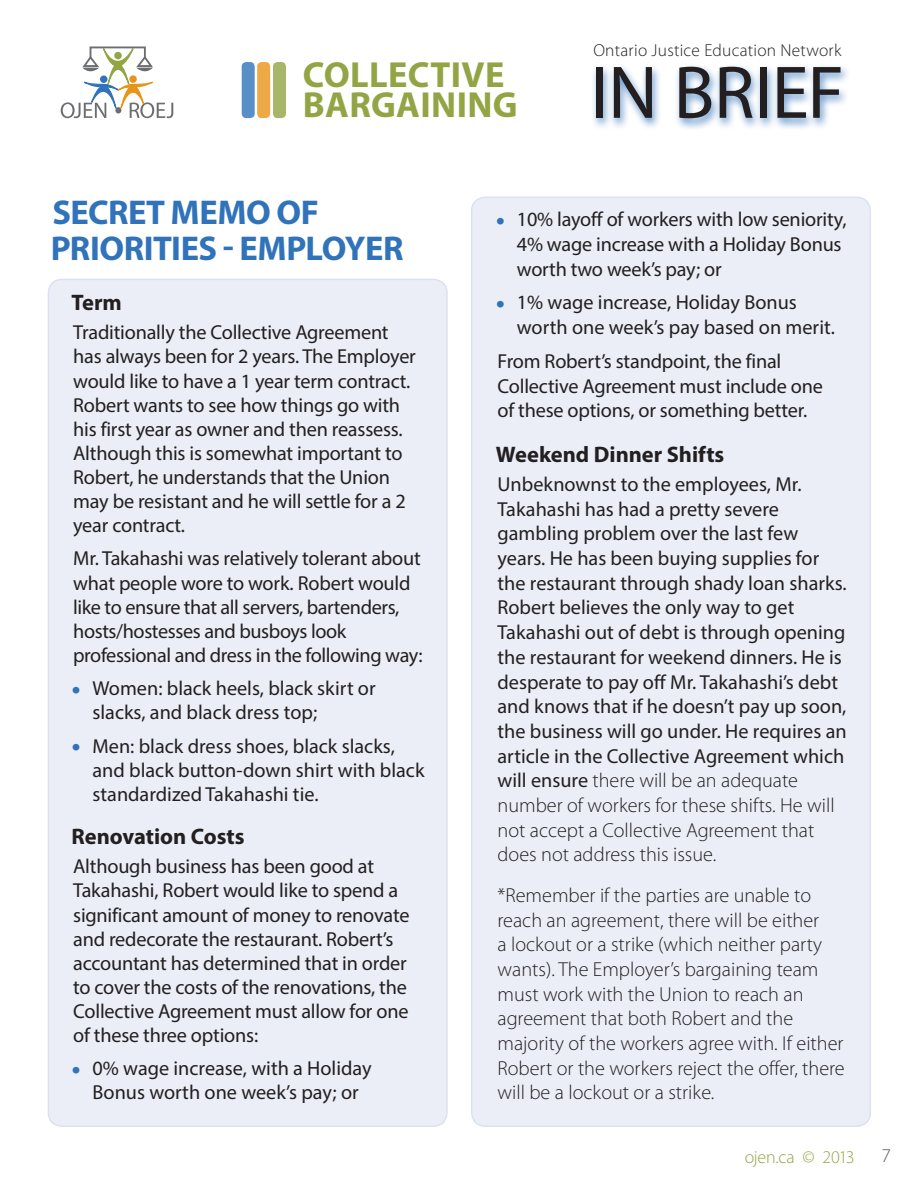
<style>
.page{position:relative;width:918px;height:1188px;background:#fff}
.page>*{position:absolute;margin:0;border:0;box-sizing:border-box;transform-origin:0 0}
.section_heading{font:75.3px "Myriad Pro";letter-spacing:-.01em;color:#231f20}
.t1{font:700 36.45px/30.2px "Myriad Pro";letter-spacing:.01em;color:#93a445}
.Body_text{font:700 34.5px/36.2px "Myriad Pro";letter-spacing:-.015em;color:#3073ba}
.Subheads{font:700 22.5px "Myriad Pro";letter-spacing:-.005em;color:#231f20}
.Body_TExt_Box_2{font:20.25px/24.2px "Myriad Pro";letter-spacing:-.01em;color:#231f20}
.Body_TExt_Box_2-2{font:300 20.25px/24.8px "Myriad Pro";color:#231f20}
.t2{font:300 19.5px "Myriad Pro";color:#57585a}
.t3{font:300 18px "Myriad Pro";letter-spacing:-.015em;color:#93a445}
.t4{font:300 17.4px "Myriad Pro";letter-spacing:.015em;color:#231f20}
.s1{font-weight:300;font-size:37.5px;color:#3073ba}
.s2{font-weight:300}
</style>
<div class="page">
<div style="left:472px;top:197px;width:398px;height:929px;background:#ebeef7;border-radius:14px"></div>
<div style="left:471px;top:197px;width:400px;height:930px;border:2px solid #97aad7;border-radius:14px"></div>
<div style="left:48px;top:279px;width:399px;height:847px;background:#ebeef7;border-radius:14px"></div>
<div style="left:48px;top:279px;width:400px;height:848px;border:2px solid #97aad7;border-radius:14px"></div>
<div style="left:591px;top:63px;width:260px;height:68px;background:#3073ba;opacity:.75"></div>
<svg style="left:61px;top:46px;width:112px;height:72px"></svg>
<div style="left:242px;top:62px;width:13px;height:56px;background:#598fc7;border-radius:4px"></div>
<div style="left:257px;top:62px;width:13px;height:56px;background:#eca946;border-radius:4px"></div>
<div style="left:273px;top:62px;width:13px;height:56px;background:#a8b66a;border-radius:4px"></div>
<p class="t1" style="left:303px;top:59px;width:216px">COLLECTIVE<br>BARGAINING</p>
<p class="t4" style="left:593px;top:40px;width:250px">Ontario Justice Education Network</p>
<p class="section_heading" style="left:591px;top:46px;width:255px">IN BRIEF</p>
<p class="Body_text" style="left:51px;top:193px;width:354px">SECRET MEMO OF<br>PRIORITIES - EMPLOYER</p>
<p class="Subheads" style="left:72px;top:288px;width:52px">Term</p>
<p class="Body_TExt_Box_2" style="left:73px;top:320px;width:344px">Traditionally the Collective Agreement has always been for 2 years. The Employer would like to have a 1 year term contract.<br>Robert wants to see how things go with his first year as owner and then reassess.<br>Although this is somewhat important to Robert, he understands that the Union may be resistant and he will settle for a 2 year contract.</p>
<p class="Body_TExt_Box_2" style="left:73px;top:546px;width:351px">Mr. Takahashi was relatively tolerant about what people wore to work. Robert would like to ensure that all servers, bartenders, hosts/hostesses and busboys look professional and dress in the following way:</p>
<p class="Body_TExt_Box_2" style="left:93px;top:676px;width:285px;text-indent:-21px"><span class="s1">•</span> Women: black heels, black skirt or slacks, and black dress top;</p>
<p class="Body_TExt_Box_2" style="left:93px;top:733px;width:333px;text-indent:-21px"><span class="s1">•</span> Men: black dress shoes, black slacks, and black button-down shirt with black standardized Takahashi tie.</p>
<p class="Subheads" style="left:72px;top:822px;width:175px">Renovation Costs</p>
<p class="Body_TExt_Box_2" style="left:73px;top:854px;width:338px">Although business has been good at Takahashi, Robert would like to spend a significant amount of money to renovate and redecorate the restaurant. Robert’s accountant has determined that in order to cover the costs of the renovations, the Collective Agreement must allow for one of these three options:</p>
<p class="Body_TExt_Box_2" style="left:72px;top:1056px;width:302px;text-align:center"><span class="s1">•</span> 0% wage increase, with a Holiday<br>Bonus worth one week’s pay; or</p>
<p class="Body_TExt_Box_2" style="left:517px;top:207px;width:331px;line-height:24.8px;text-indent:-21px"><span class="s1">•</span> 10% layoff of workers with low seniority,<br>4% wage increase with a Holiday Bonus worth two week’s pay; or</p>
<p class="Body_TExt_Box_2" style="left:517px;top:290px;width:320px;line-height:24.8px;text-indent:-21px"><span class="s1">•</span> 1% wage increase, Holiday Bonus worth one week’s pay based on merit.</p>
<p class="Body_TExt_Box_2" style="left:498px;top:348px;width:327px;line-height:24.8px">From Robert’s standpoint, the final<br>Collective Agreement must include one of these options, or something better.</p>
<p class="Subheads" style="left:496px;top:439px;width:230px">Weekend Dinner Shifts</p>
<p class="Body_TExt_Box_2" style="left:498px;top:472px;width:351px;line-height:24.8px">Unbeknownst to the employees, Mr.<br>Takahashi has had a pretty severe gambling problem over the last few years. He has been buying supplies for the restaurant through shady loan sharks.<br>Robert believes the only way to get Takahashi out of debt is through opening the restaurant for weekend dinners. He is desperate to pay off Mr. Takahashi’s debt and knows that if he doesn’t pay up soon, the business will go under. He requires an article in the Collective Agreement which will ensure <span class="s2">there will be an adequate number of workers for these shifts. He will not accept a Collective Agreement that does not address this issue.</span></p>
<p class="Body_TExt_Box_2-2" style="left:498px;top:883px;width:349px">*Remember if the parties are unable to reach an agreement, there will be either<br>a lockout or a strike (which neither party wants). The Employer’s bargaining team must work with the Union to reach an agreement that both Robert and the majority of the workers agree with. If either Robert or the workers reject the offer, there will be a lockout or a strike.</p>
<p class="t3" style="left:745px;top:1146px;width:112px">ojen.ca © 2013</p>
<p class="t2" style="left:881px;top:1144px;width:11px">7</p>
</div>
